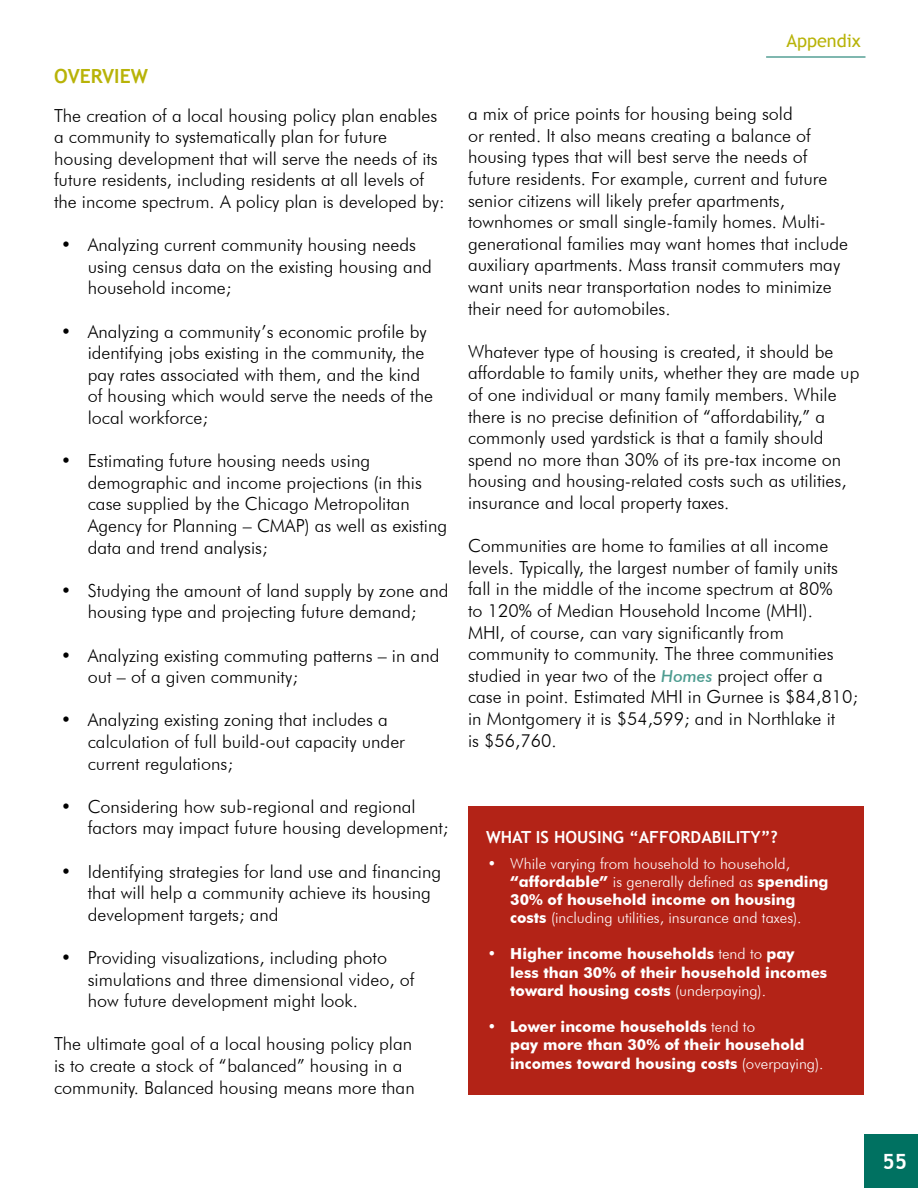
<style>
.page{position:relative;width:918px;height:1188px;background:#fff}
.page>*{position:absolute;margin:0;border:0;box-sizing:border-box;transform-origin:0 0}
.t1{font:700 21px "Trebuchet MS";color:#fff}
.t2{font:700 19.5px "Trebuchet MS";color:#b8b308}
.t3{font:300 18px/21.6px "Futura BT";color:#000}
.t4{font:18px "Trebuchet MS";color:#b8b308}
.t5{font:700 16.65px "Trebuchet MS";color:#fff}
.t6{font:700 15.15px/18.1px "Futura BT";color:#fff}
.t7{font:300 15.15px/18.1px "Futura BT";color:#fff}
.s1{font-weight:500;font-style:italic;font-size:16.5px;color:#4d9c90}
.s2{font-weight:700}
.s3{font-weight:300}
</style>
<div class="page">
<div style="left:864px;top:1134px;width:54px;height:54px;background:#007161"></div>
<hr style="left:766px;top:57px;width:100px;height:1px;background:#007161">
<div style="left:468px;top:807px;width:396px;height:288px;background:#b32317"></div>
<p class="t2" style="left:54px;top:64px;width:96px">OVERVIEW</p>
<p class="t3" style="left:54px;top:104px;width:392px">The creation of a local housing policy plan enables a community to systematically plan for future housing development that will serve the needs of its future residents, including residents at all levels of the income spectrum. A policy plan is developed by:</p>
<p class="t3" style="left:88px;top:234px;width:346px;text-indent:-27px">• Analyzing current community housing needs using census data on the existing housing and household income;</p>
<p class="t3" style="left:88px;top:320px;width:347px;text-indent:-27px">• Analyzing a community’s economic profile by identifying jobs existing in the community, the pay rates associated with them, and the kind of housing which would serve the needs of the local workforce;</p>
<p class="t3" style="left:88px;top:450px;width:336px;text-indent:-27px">• Estimating future housing needs using demographic and income projections (in this case supplied by the Chicago Metropolitan Agency for Planning – CMAP</p>
<p class="t3" style="left:305px;top:515px;width:144px">) as well as existing</p>
<p class="t3" style="left:88px;top:536px;width:181px">data and trend analysis;</p>
<p class="t3" style="left:61px;top:580px;width:389px;text-align:center">• Studying the amount of land supply by zone and housing type and projecting future demand;</p>
<p class="t3" style="left:88px;top:644px;width:353px;text-indent:-27px">• Analyzing existing commuting patterns – in and out – of a given community;</p>
<p class="t3" style="left:88px;top:709px;width:319px;text-indent:-27px">• Analyzing existing zoning that includes a calculation of full build-out capacity under current regulations;</p>
<p class="t3" style="left:88px;top:796px;width:362px;text-indent:-27px">• Considering how sub-regional and regional factors may impact future housing development;</p>
<p class="t3" style="left:88px;top:860px;width:355px;text-indent:-27px">• Identifying strategies for land use and financing that will help a community achieve its housing development targets; and</p>
<p class="t3" style="left:88px;top:947px;width:328px;text-indent:-27px">• Providing visualizations, including photo simulations and three dimensional video, of how future development might look.</p>
<p class="t3" style="left:54px;top:1033px;width:362px">The ultimate goal of a local housing policy plan is to create a stock of “balanced” housing in a community. Balanced housing means more than</p>
<p class="t4" style="left:786px;top:30px;width:76px">Appendix</p>
<p class="t3" style="left:468px;top:103px;width:382px">a mix of price points for housing being sold<br>or rented. It also means creating a balance of housing types that will best serve the needs of future residents. For example, current and future senior citizens will likely prefer apartments, townhomes or small single-family homes. Multi&shy;generational families may want homes that include auxiliary apartments. Mass transit commuters may want units near transportation nodes to minimize their need for automobiles.</p>
<p class="t3" style="left:468px;top:340px;width:393px">Whatever type of housing is created, it should be affordable to family units, whether they are made up of one individual or many family members. While there is no precise definition of “affordability,” a commonly used yardstick is that a family should spend no more than 30% of its pre-tax income on housing and housing-related costs such as utilities, insurance and local property taxes.</p>
<p class="t3" style="left:468px;top:535px;width:372px">Communities are home to families at all income levels. Typically, the largest number of family units fall in the middle of the income spectrum at 80% to 120% of Median Household I ncome (MHI).<br>MHI , of course, can vary significantly from community to community. The three communities studied in year two of the <span class="s1">Homes</span> project offer a case in point. Estimated MHI</p>
<p class="t3" style="left:468px;top:686px;width:392px;text-indent:220px">in Gurnee is $84,810; in Montgomery it is $54,599; and in Northlake it<br>is $56,760.</p>
<p class="t5" style="left:486px;top:827px;width:293px">WHAT IS HOUSING “AFFORDABILITY”?</p>
<p class="t7" style="left:510px;top:854px;width:320px;text-indent:-23px">• While varying from household to household, <span class="s2">“affordable”</span> is generally defined as <span class="s2">spending 30% of household income on housing costs</span> (including utilities, insurance and taxes).</p>
<p class="t6" style="left:510px;top:945px;width:319px;text-indent:-23px"><span class="s3">•</span> Higher income households <span class="s3">tend to</span> pay less than 30% of their household incomes toward housing costs <span class="s3">(underpaying).</span></p>
<p class="t6" style="left:510px;top:1018px;width:315px;text-indent:-23px"><span class="s3">•</span> Lower income households <span class="s3">tend to<br></span>pay more than 30% of their household incomes toward housing costs <span class="s3">(overpaying).</span></p>
<p class="t1" style="left:882px;top:1148px;width:26px">55</p>
</div>
